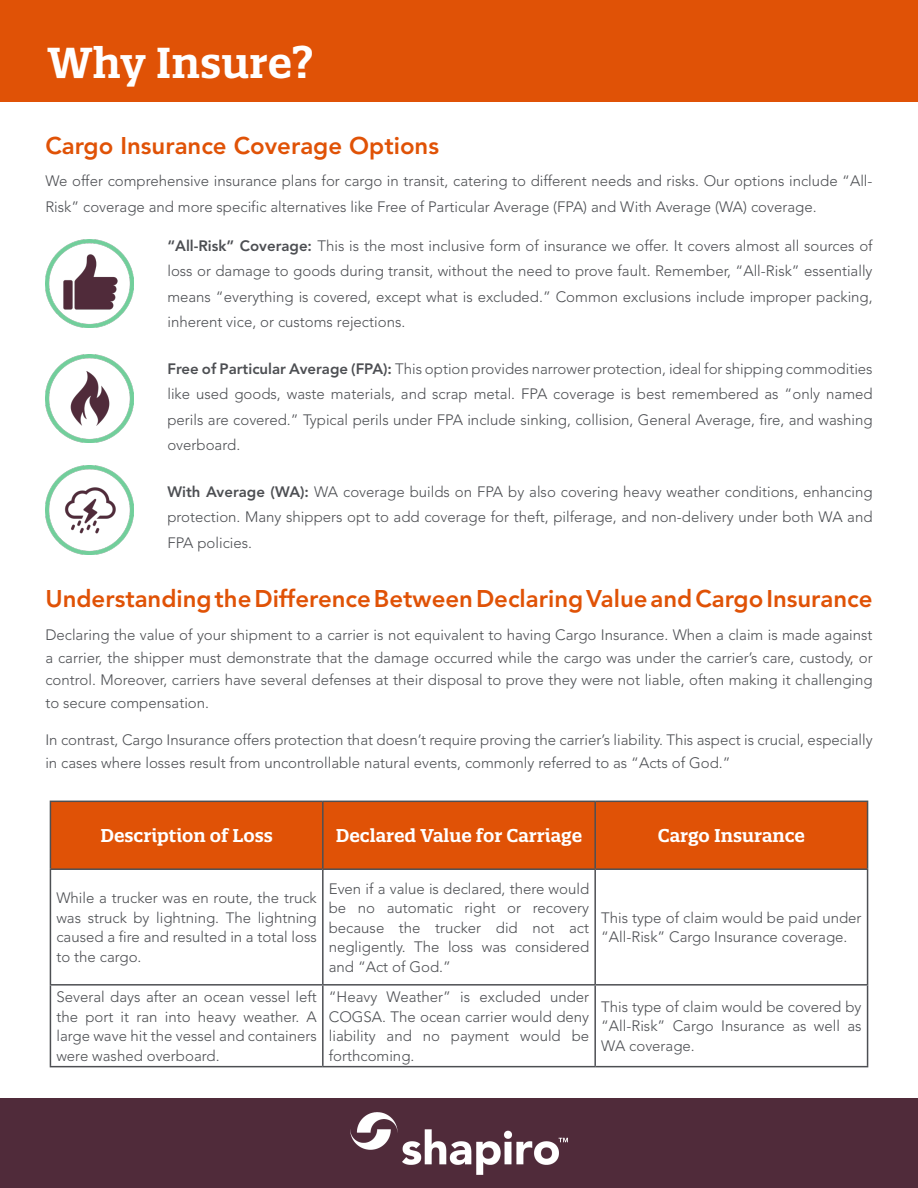
<style>
.page{position:relative;width:918px;height:1188px;background:#fff}
.page>*{position:absolute;margin:0;border:0;box-sizing:border-box;transform-origin:0 0}
.t1{font:600 42px "Quatro Slab";color:#fff}
.t2{font:800 24px "Avenir";color:#e05206}
.t3{font:600 18px "Quatro Slab";color:#fff}
.t4{font:300 15px/19.5px "Avenir";color:#4d4f53;text-align:justify}
.s1{font-weight:800}
</style>
<div class="page">
<div style="left:0;top:0;width:918px;height:102px;background:#e05206"></div>
<div style="left:0;top:1098px;width:918px;height:90px;background:#502b3a"></div>
<div style="left:51px;top:802px;width:816px;height:66px;background:#e05206"></div>
<hr style="left:50px;top:986px;width:1px;height:80px;background:#4d4f53">
<hr style="left:867px;top:986px;width:1px;height:80px;background:#4d4f53">
<hr style="left:50px;top:1066px;width:273px;height:1px;background:#4d4f53">
<hr style="left:595px;top:1066px;width:273px;height:1px;background:#4d4f53">
<hr style="left:323px;top:984px;width:272px;height:2px;background:#4d4f53">
<hr style="left:595px;top:801px;width:273px;height:1px;background:#4d4f53">
<hr style="left:867px;top:802px;width:1px;height:66px;background:#4d4f53">
<hr style="left:595px;top:868px;width:273px;height:2px;background:#4d4f53">
<hr style="left:50px;top:801px;width:273px;height:1px;background:#4d4f53">
<hr style="left:50px;top:802px;width:1px;height:66px;background:#4d4f53">
<hr style="left:50px;top:868px;width:273px;height:2px;background:#4d4f53">
<hr style="left:50px;top:870px;width:1px;height:114px;background:#4d4f53">
<hr style="left:50px;top:984px;width:273px;height:2px;background:#4d4f53">
<hr style="left:322px;top:870px;width:2px;height:114px;background:#4d4f53">
<hr style="left:322px;top:986px;width:2px;height:80px;background:#4d4f53">
<hr style="left:594px;top:986px;width:2px;height:80px;background:#4d4f53">
<hr style="left:323px;top:1066px;width:272px;height:1px;background:#4d4f53">
<hr style="left:594px;top:870px;width:2px;height:114px;background:#4d4f53">
<hr style="left:867px;top:870px;width:1px;height:114px;background:#4d4f53">
<hr style="left:595px;top:984px;width:273px;height:2px;background:#4d4f53">
<hr style="left:323px;top:801px;width:272px;height:1px;background:#4d4f53">
<hr style="left:322px;top:802px;width:2px;height:66px;background:#4d4f53">
<hr style="left:594px;top:802px;width:2px;height:66px;background:#4d4f53">
<hr style="left:323px;top:868px;width:272px;height:2px;background:#4d4f53">
<img style="left:45px;top:239px;width:89px;height:89px">
<img style="left:45px;top:355px;width:89px;height:88px">
<img style="left:45px;top:466px;width:89px;height:88px">
<img style="left:351px;top:1112px;width:216px;height:62px">
<p class="t1" style="left:47px;top:36px;width:267px">Why Insure?</p>
<p class="t2" style="left:45px;top:132px;width:395px">Cargo Insurance Coverage Options</p>
<p class="t4" style="left:45px;top:168px;width:829px;line-height:25.5px">We offer comprehensive insurance plans for cargo in transit, catering to different needs and risks. Our options include “All-<br>Risk” coverage and more specific alternatives like Free of Particular Average (FPA) and With Average (WA) coverage.</p>
<p class="t4" style="left:167px;top:233px;width:707px;line-height:25.5px"><span class="s1">“All-Risk” Coverage:</span> This is the most inclusive form of insurance we offer. It covers almost all sources of loss or damage to goods during transit, without the need to prove fault. Remember, “All-Risk” essentially means “everything is covered, except what is excluded.” Common exclusions include improper packing, inherent vice, or customs rejections.</p>
<p class="t4" style="left:167px;top:356px;width:707px;line-height:25.5px"><span class="s1">Free of Particular Average (FPA):</span> This option provides narrower protection, ideal for shipping commodities like used goods, waste materials, and scrap metal. FPA coverage is best remembered as “only named perils are covered.” Typical perils under FPA include sinking, collision, General Average, fire, and washing overboard.</p>
<p class="t4" style="left:167px;top:479px;width:707px;line-height:25.5px"><span class="s1">With Average (WA):</span> WA coverage builds on FPA by also covering heavy weather conditions, enhancing protection. Many shippers opt to add coverage for theft, pilferage, and non-delivery under both WA and FPA policies.</p>
<p class="t2" style="left:45px;top:584px;width:829px">Understanding the Difference Between Declaring Value and Cargo Insurance</p>
<p class="t4" style="left:45px;top:624px;width:829px;line-height:22.5px">Declaring the value of your shipment to a carrier is not equivalent to having Cargo Insurance. When a claim is made against a carrier, the shipper must demonstrate that the damage occurred while the cargo was under the carrier’s care, custody, or control. Moreover, carriers have several defenses at their disposal to prove they were not liable, often making it challenging to secure compensation.</p>
<p class="t4" style="left:45px;top:729px;width:829px;line-height:22.5px">In contrast, Cargo Insurance offers protection that doesn’t require proving the carrier’s liability. This aspect is crucial, especially in cases where losses result from uncontrollable natural events, commonly referred to as “Acts of God.”</p>
<p class="t3" style="left:100px;top:824px;width:174px">Description of Loss</p>
<p class="t3" style="left:336px;top:824px;width:248px">Declared Value for Carriage</p>
<p class="t3" style="left:658px;top:824px;width:149px">Cargo Insurance</p>
<p class="t4" style="left:56px;top:889px;width:262px">While a trucker was en route, the truck was struck by lightning. The lightning caused a fire and resulted in a total loss to the cargo.</p>
<p class="t4" style="left:329px;top:879px;width:262px">Even if a value is declared, there would be no automatic right or recovery because the trucker did not act negligently. The loss was considered and “Act of God.”</p>
<p class="t4" style="left:601px;top:908px;width:262px">This type of claim would be paid under “All-Risk” Cargo Insurance coverage.</p>
<p class="t4" style="left:56px;top:987px;width:262px">Several days after an ocean vessel left the port it ran into heavy weather. A large wave hit the vessel and containers were washed overboard.</p>
<p class="t4" style="left:329px;top:987px;width:262px">“Heavy Weather” is excluded under COGSA. The ocean carrier would deny liability and no payment would be forthcoming.</p>
<p class="t4" style="left:601px;top:997px;width:262px">This type of claim would be covered by “All-Risk” Cargo Insurance as well as WA coverage.</p>
</div>
